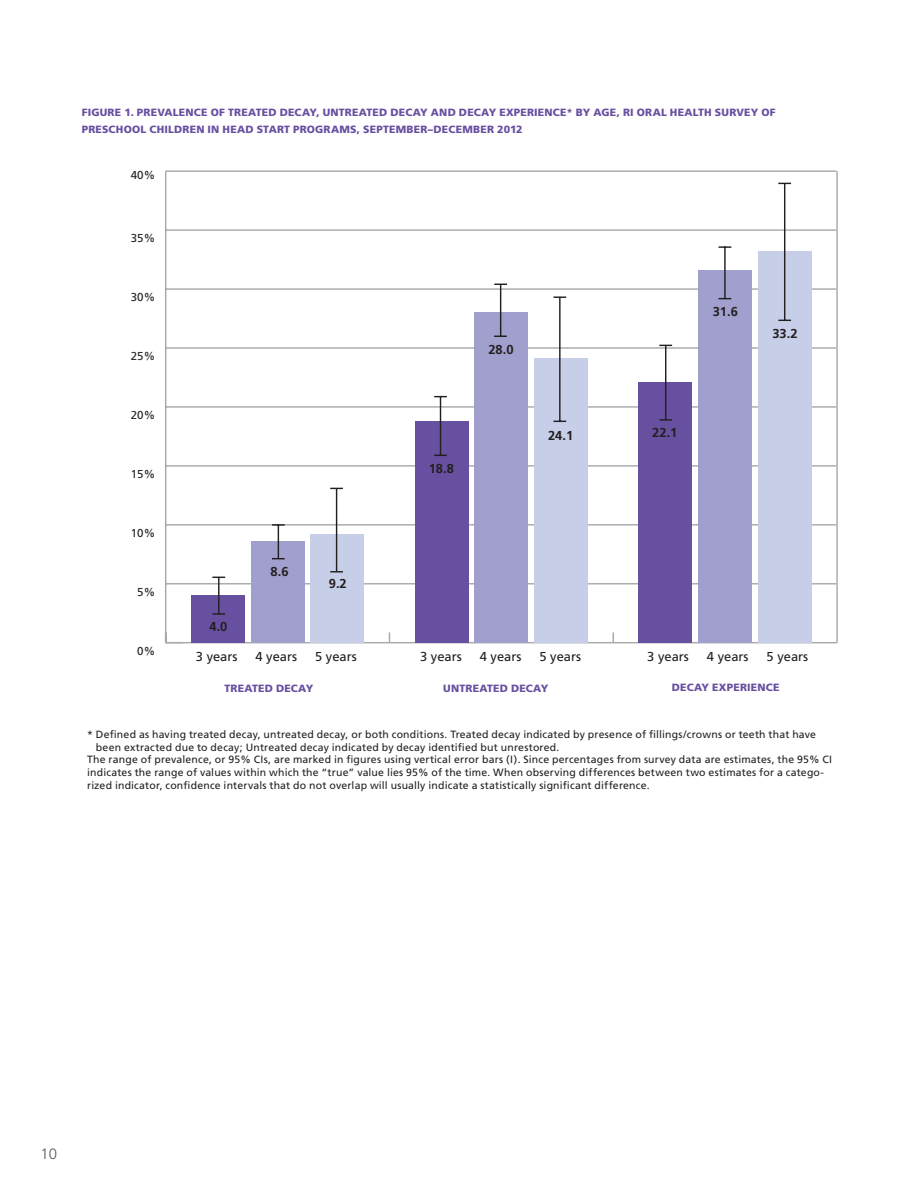
<style>
.page{position:relative;width:918px;height:1188px;background:#fff}
.page>*{position:absolute;margin:0;border:0;box-sizing:border-box;transform-origin:0 0}
.t1{font:300 15px "Frutiger";color:#57585a}
.t2{font:12.9px "Frutiger";color:#231f20}
.t3{font:700 12.9px "Frutiger";color:#231f20}
.t4{font:11.55px "Frutiger";color:#231f20}
.t5{font:10.5px/12.8px "Frutiger";letter-spacing:.015em;color:#231f20}
.t6{font:900 10.5px/16.5px "Frutiger";letter-spacing:.02em;color:#6850a1}
</style>
<div class="page">
<hr style="left:166px;top:642px;width:671px;height:1px;background:#a8a9ad">
<hr style="left:836px;top:171px;width:2px;height:472px;background:#a8a9ad">
<hr style="left:165px;top:171px;width:1px;height:472px;background:#a8a9ad">
<hr style="left:166px;top:583px;width:670px;height:1px;background:#a8a9ad">
<hr style="left:166px;top:524px;width:670px;height:2px;background:#a8a9ad">
<hr style="left:166px;top:465px;width:670px;height:2px;background:#a8a9ad">
<hr style="left:166px;top:406px;width:670px;height:2px;background:#a8a9ad">
<hr style="left:166px;top:347px;width:670px;height:2px;background:#a8a9ad">
<hr style="left:166px;top:288px;width:670px;height:2px;background:#a8a9ad">
<hr style="left:166px;top:229px;width:670px;height:2px;background:#a8a9ad">
<hr style="left:166px;top:170px;width:670px;height:2px;background:#a8a9ad">
<div style="left:310px;top:534px;width:54px;height:109px;background:#c7cee8"></div>
<div style="left:534px;top:359px;width:54px;height:284px;background:#c7cee8"></div>
<div style="left:758px;top:251px;width:54px;height:392px;background:#c7cee8"></div>
<div style="left:251px;top:541px;width:53px;height:102px;background:#a19fce"></div>
<div style="left:475px;top:313px;width:53px;height:330px;background:#a19fce"></div>
<div style="left:698px;top:270px;width:54px;height:373px;background:#a19fce"></div>
<div style="left:191px;top:596px;width:54px;height:47px;background:#6850a1"></div>
<div style="left:415px;top:421px;width:54px;height:222px;background:#6850a1"></div>
<div style="left:639px;top:382px;width:53px;height:261px;background:#6850a1"></div>
<hr style="left:218px;top:577px;width:2px;height:37px;background:#231f20">
<svg style="left:212px;top:613px;width:13px;height:2px"></svg>
<hr style="left:278px;top:525px;width:1px;height:34px;background:#231f20">
<svg style="left:272px;top:524px;width:13px;height:2px"></svg>
<svg style="left:272px;top:558px;width:13px;height:1px"></svg>
<hr style="left:336px;top:488px;width:1px;height:84px;background:#231f20">
<svg style="left:330px;top:488px;width:13px;height:1px"></svg>
<hr style="left:500px;top:284px;width:1px;height:52px;background:#231f20">
<svg style="left:494px;top:284px;width:13px;height:1px"></svg>
<svg style="left:659px;top:345px;width:13px;height:1px"></svg>
<svg style="left:719px;top:246px;width:12px;height:2px"></svg>
<hr style="left:440px;top:397px;width:1px;height:58px;background:#231f20">
<svg style="left:434px;top:396px;width:13px;height:1px"></svg>
<svg style="left:494px;top:336px;width:13px;height:1px"></svg>
<svg style="left:434px;top:455px;width:13px;height:1px"></svg>
<hr style="left:559px;top:297px;width:2px;height:124px;background:#231f20">
<svg style="left:553px;top:296px;width:13px;height:2px"></svg>
<svg style="left:553px;top:421px;width:13px;height:1px"></svg>
<hr style="left:665px;top:345px;width:1px;height:75px;background:#231f20">
<svg style="left:659px;top:419px;width:13px;height:2px"></svg>
<hr style="left:724px;top:247px;width:2px;height:52px;background:#231f20">
<svg style="left:778px;top:183px;width:13px;height:1px"></svg>
<hr style="left:784px;top:183px;width:1px;height:137px;background:#231f20">
<svg style="left:778px;top:320px;width:13px;height:1px"></svg>
<svg style="left:330px;top:571px;width:13px;height:2px"></svg>
<p class="t6" style="left:82px;top:104px;width:695px">FIGURE 1. PREVALENCE OF TREATED DECAY, UNTREATED DECAY AND DECAY EXPERIENCE* BY AGE, RI ORAL HEALTH SURVEY OF<br>PRESCHOOL CHILDREN IN HEAD START PROGRAMS, SEPTEMBER–DECEMBER 2012</p>
<p class="t4" style="left:131px;top:168px;width:26px">40%</p>
<p class="t4" style="left:131px;top:231px;width:26px">35%</p>
<p class="t4" style="left:131px;top:290px;width:26px">30%</p>
<p class="t4" style="left:131px;top:349px;width:26px">25%</p>
<p class="t4" style="left:131px;top:408px;width:26px">20%</p>
<p class="t4" style="left:131px;top:467px;width:26px">15%</p>
<p class="t4" style="left:131px;top:526px;width:26px">10%</p>
<p class="t4" style="left:137px;top:585px;width:19px">5%</p>
<p class="t3" style="left:210px;top:619px;width:19px">4.0</p>
<p class="t3" style="left:271px;top:564px;width:19px">8.6</p>
<p class="t3" style="left:329px;top:576px;width:19px">9.2</p>
<p class="t3" style="left:488px;top:342px;width:27px">28.0</p>
<p class="t3" style="left:429px;top:461px;width:27px">18.8</p>
<p class="t3" style="left:548px;top:428px;width:27px">24.1</p>
<p class="t3" style="left:652px;top:425px;width:27px">22.1</p>
<p class="t3" style="left:713px;top:304px;width:27px">31.6</p>
<p class="t3" style="left:772px;top:326px;width:27px">33.2</p>
<p class="t4" style="left:137px;top:644px;width:19px">0%</p>
<p class="t2" style="left:196px;top:649px;width:43px">3 years</p>
<p class="t2" style="left:256px;top:649px;width:43px">4 years</p>
<p class="t2" style="left:315px;top:649px;width:43px">5 years</p>
<p class="t2" style="left:420px;top:649px;width:43px">3 years</p>
<p class="t2" style="left:480px;top:649px;width:43px">4 years</p>
<p class="t2" style="left:539px;top:649px;width:43px">5 years</p>
<p class="t2" style="left:647px;top:649px;width:43px">3 years</p>
<p class="t2" style="left:707px;top:649px;width:43px">4 years</p>
<p class="t2" style="left:767px;top:649px;width:43px">5 years</p>
<p class="t6" style="left:224px;top:680px;width:90px">TREATED DECAY</p>
<p class="t6" style="left:443px;top:680px;width:107px">UNTREATED DECAY</p>
<p class="t6" style="left:672px;top:679px;width:109px">DECAY EXPERIENCE</p>
<p class="t5" style="left:96px;top:728px;width:722px;text-indent:-9px">* Defined as having treated decay, untreated decay, or both conditions. Treated decay indicated by presence of fillings/crowns or teeth that have been extracted due to decay; Untreated decay indicated by decay identified but unrestored.</p>
<p class="t5" style="left:87px;top:753px;width:746px">The range of prevalence, or 95% CIs, are marked in figures using vertical error bars (I). Since percentages from survey data are estimates, the 95% CI indicates the range of values within which the “true” value lies 95% of the time. When observing differences between two estimates for a catego&shy;rized indicator, confidence intervals that do not overlap will usually indicate a statistically significant difference.</p>
<h1 class="t1" style="left:40px;top:1145px;width:18px">10</h1>
</div>
